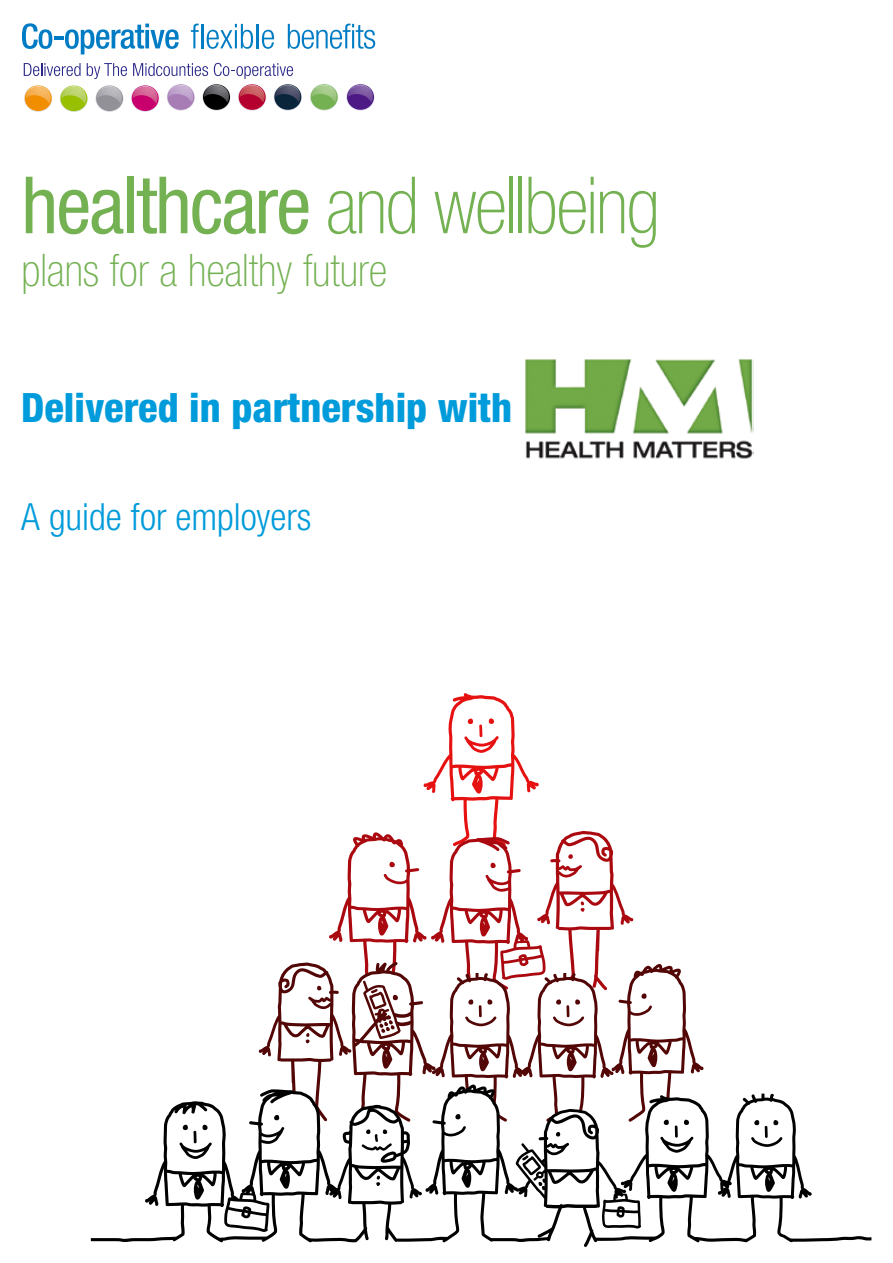
<style>
.page{position:relative;width:893px;height:1263px;background:#fff}
.page>*{position:absolute;margin:0;border:0;box-sizing:border-box;transform-origin:0 0}
.t1{font:100 condensed 79.2px "Helvetica Neue";letter-spacing:-.025em;color:#74b153}
.t2{font:100 condensed 45px "Helvetica Neue";color:#74b153}
.t3{font:800 condensed 40.5px "Helvetica Neue";color:#009bda}
.t4{font:300 condensed 37.5px "Helvetica Neue";color:#009bda}
.s1{font-weight:400}
</style>
<div class="page">
<img style="left:525px;top:359px;width:229px;height:100px">
<svg style="left:259px;top:976px;width:445px;height:108px"></svg>
<svg style="left:281px;top:693px;width:402px;height:382px"></svg>
<svg style="left:145px;top:1084px;width:667px;height:163px"></svg>
<svg style="left:91px;top:1236px;width:780px;height:7px"></svg>
<svg style="left:167px;top:1088px;width:638px;height:141px"></svg>
<svg style="left:22px;top:23px;width:157px;height:31px"></svg>
<svg style="left:288px;top:24px;width:87px;height:25px"></svg>
<svg style="left:191px;top:24px;width:8px;height:24px"></svg>
<hr style="left:201px;top:24px;width:2px;height:24px;background:#007cc5">
<svg style="left:207px;top:24px;width:46px;height:25px"></svg>
<hr style="left:256px;top:24px;width:3px;height:24px;background:#007cc5">
<svg style="left:262px;top:30px;width:12px;height:19px"></svg>
<svg style="left:23px;top:63px;width:279px;height:49px"></svg>
<img style="left:276px;top:85px;width:24px;height:10px">
<svg style="left:310px;top:84px;width:28px;height:27px"></svg>
<img style="left:312px;top:85px;width:24px;height:10px">
<svg style="left:346px;top:84px;width:29px;height:27px"></svg>
<img style="left:348px;top:85px;width:25px;height:10px">
<h1 class="t1" style="left:21px;top:161px;width:640px"><span class="s1">healthcare</span> and wellbeing</h1>
<p class="t2" style="left:21px;top:245px;width:367px">plans for a healthy future</p>
<p class="t3" style="left:21px;top:383px;width:492px">Delivered in partnership with</p>
<p class="t4" style="left:21px;top:496px;width:292px">A guide for employers</p>
</div>
